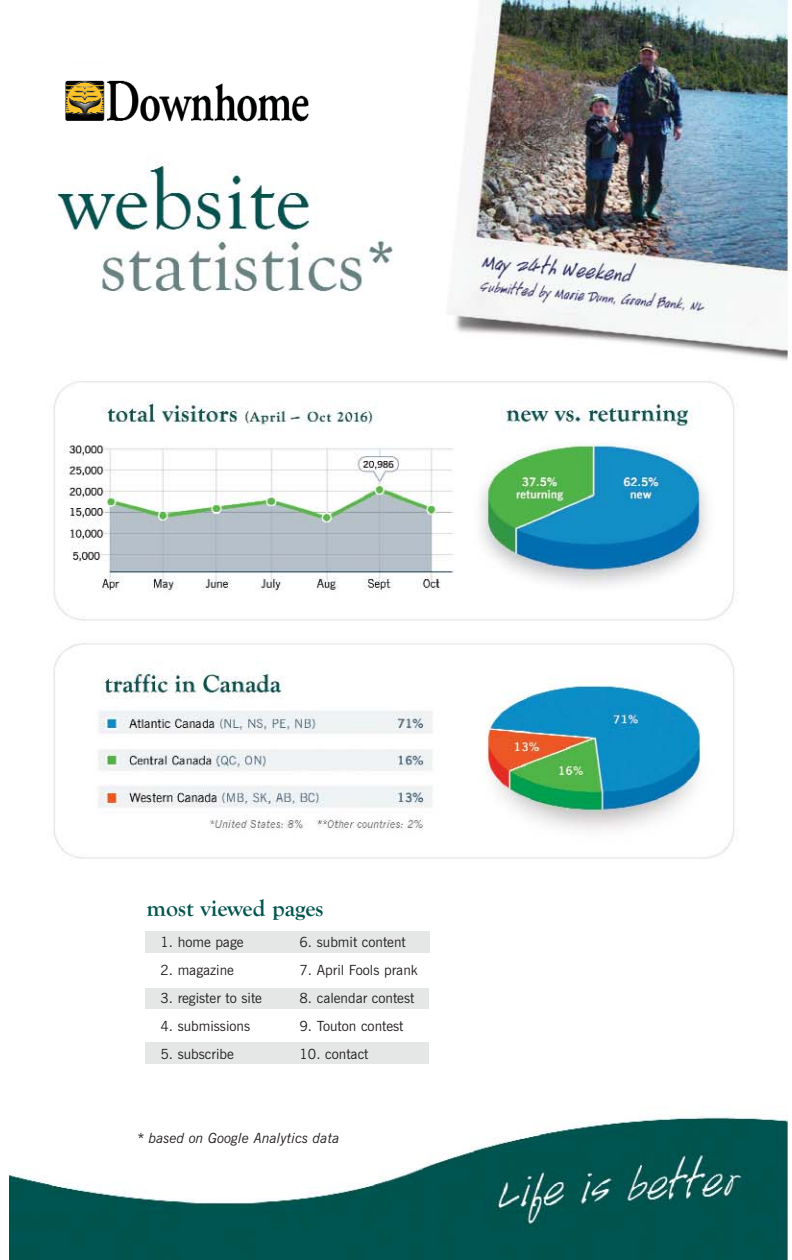
<style>
.page{position:relative;width:792px;height:1260px;background:#fff}
.page>*{position:absolute;margin:0;border:0;box-sizing:border-box;transform-origin:0 0}
.t1{font:700 24px "Goudy Old Sty T";color:#005450}
.t2{font:14px "News Gothic BT";color:#231f20}
.t3{font:italic 14px "News Gothic BT";color:#231f20}
</style>
<div class="page">
<img style="left:9px;top:0;width:779px;height:1260px">
<div style="left:146px;top:1043px;width:283px;height:21px;background:#e5e7e7"></div>
<div style="left:146px;top:931px;width:284px;height:22px;background:#e5e7e7"></div>
<div style="left:146px;top:988px;width:283px;height:20px;background:#e5e7e7"></div>
<div style="left:20px;top:65px;width:423px;height:88px;background:#fff"></div>
<img style="left:65px;top:80px;width:244px;height:42px">
<h1 class="t1" style="left:146px;top:899px;width:179px">most viewed pages</h1>
<p class="t2" style="left:160px;top:937px;width:85px">1. home page</p>
<p class="t2" style="left:160px;top:965px;width:75px">2. magazine</p>
<p class="t2" style="left:160px;top:993px;width:103px">3. register to site</p>
<p class="t2" style="left:160px;top:1021px;width:91px">4. submissions</p>
<p class="t2" style="left:160px;top:1049px;width:75px">5. subscribe</p>
<p class="t2" style="left:300px;top:937px;width:108px">6. submit content</p>
<p class="t2" style="left:300px;top:965px;width:120px">7. April Fools prank</p>
<p class="t2" style="left:300px;top:993px;width:116px">8. calendar contest</p>
<p class="t2" style="left:300px;top:1021px;width:106px">9. Touton contest</p>
<p class="t2" style="left:300px;top:1049px;width:70px">10. contact</p>
<p class="t3" style="left:137px;top:1133px;width:204px">* based on Google Analytics data</p>
</div>
